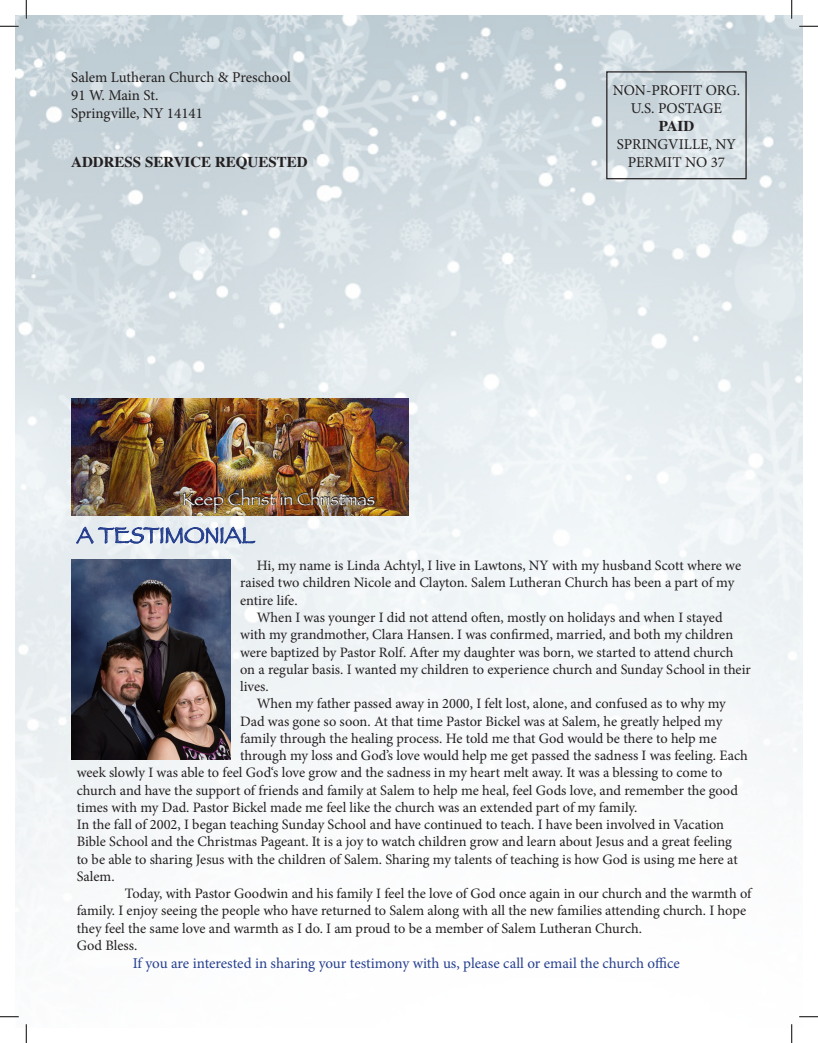
<style>
.page{position:relative;width:818px;height:1043px;background:#fff}
.page>*{position:absolute;margin:0;border:0;box-sizing:border-box;transform-origin:0 0}
.t1{font:22.5px "Papyrus";color:#253f8e}
.t2{font:17.5px "Papyrus";color:#fff}
.t3{font:15px "Minion Pro";color:#231f20}
.t4{font:15px "Minion Pro";letter-spacing:-.005em;color:#253f8e}
.t5{font:700 15px "Times";color:#231f20}
.t6{font:14.38px/17.2px "Minion Pro";letter-spacing:-.005em;color:#231f20}
</style>
<div class="page">
<img style="left:15px;top:15px;width:787px;height:1013px">
<div style="left:606px;top:71px;width:140px;height:108px;border:1px solid #231f20"></div>
<div style="left:71px;top:949px;width:675px;height:22px;background:#fff"></div>
<img style="left:71px;top:398px;width:338px;height:117px">
<img style="left:71px;top:560px;width:160px;height:199px">
<img style="left:76px;top:483px;width:299px;height:67px">
<svg style="left:0;top:25px;width:19px;height:2px"></svg>
<svg style="left:799px;top:25px;width:19px;height:2px"></svg>
<svg style="left:0;top:1015px;width:19px;height:2px"></svg>
<svg style="left:799px;top:1015px;width:19px;height:2px"></svg>
<svg style="left:25px;top:0;width:2px;height:19px"></svg>
<svg style="left:25px;top:1024px;width:2px;height:18px"></svg>
<svg style="left:790px;top:0;width:2px;height:19px"></svg>
<svg style="left:790px;top:1024px;width:2px;height:18px"></svg>
<p class="t3" style="left:71px;top:67px;width:221px">Salem Lutheran Church &amp; Preschool</p>
<p class="t3" style="left:71px;top:85px;width:89px">91 W. Main St.</p>
<p class="t3" style="left:71px;top:103px;width:133px">Springville, NY 14141</p>
<p class="t3" style="left:612px;top:80px;width:129px">NON-PROFIT ORG.</p>
<p class="t3" style="left:630px;top:98px;width:93px">U.S. POSTAGE</p>
<p class="t5" style="left:658px;top:111px;width:37px">PAID</p>
<p class="t3" style="left:616px;top:134px;width:121px">SPRINGVILLE, NY</p>
<p class="t5" style="left:71px;top:148px;width:238px">ADDRESS SERVICE REQUESTED</p>
<p class="t3" style="left:627px;top:152px;width:99px">PERMIT NO 37</p>
<p class="t2" style="left:182px;top:488px;width:194px">Keep Christ in Christmas</p>
<p class="t1" style="left:77px;top:521px;width:180px">A TESTIMONIAL</p>
<p class="t6" style="left:240px;top:557px;width:502px;text-indent:17px">Hi, my name is Linda Achtyl, I live in Lawtons, NY with my husband Scott where we raised two children Nicole and Clayton. Salem Lutheran Church has been a part of my entire life.</p>
<p class="t6" style="left:240px;top:609px;width:512px;text-indent:17px">When I was younger I did not attend often, mostly on holidays and when I stayed with my grandmother, Clara Hansen. I was confirmed, married, and both my children were baptized by Pastor Rolf. After my daughter was born, we started to attend church on a regular basis. I wanted my children to experience church and Sunday School in their lives.</p>
<p class="t6" style="left:257px;top:695px;width:470px">When my father passed away in 2000, I felt lost, alone, and confused as to why my</p>
<p class="t6" style="left:240px;top:712px;width:483px">Dad was gone so soon. At that time Pastor Bickel was at Salem, he greatly helped my</p>
<p class="t6" style="left:240px;top:729px;width:478px">family through the healing process. He told me that God would be there to help me</p>
<p class="t6" style="left:240px;top:747px;width:509px">through my loss and God’s love would help me get passed the sadness I was feeling. Each</p>
<p class="t6" style="left:77px;top:764px;width:647px">week slowly I was able to feel God‘s love grow and the sadness in my heart melt away. It was a blessing to come to</p>
<p class="t6" style="left:77px;top:781px;width:662px">church and have the support of friends and family at Salem to help me heal, feel Gods love, and remember the good</p>
<p class="t6" style="left:77px;top:798px;width:562px">times with my Dad. Pastor Bickel made me feel like the church was an extended part of my family.</p>
<p class="t6" style="left:77px;top:816px;width:662px">In the fall of 2002, I began teaching Sunday School and have continued to teach. I have been involved in Vacation Bible School and the Christmas Pageant. It is a joy to watch children grow and learn about Jesus and a great feeling to be able to sharing Jesus with the children of Salem. Sharing my talents of teaching is how God is using me here at Salem.</p>
<p class="t6" style="left:77px;top:885px;width:676px;text-indent:48px">Today, with Pastor Goodwin and his family I feel the love of God once again in our church and the warmth of family. I enjoy seeing the people who have returned to Salem along with all the new families attending church. I hope they feel the same love and warmth as I do. I am proud to be a member of Salem Lutheran Church.</p>
<p class="t6" style="left:77px;top:936px;width:62px">God Bless.</p>
<p class="t4" style="left:133px;top:953px;width:548px">If you are interested in sharing your testimony with us, please call or email the church office</p>
</div>
